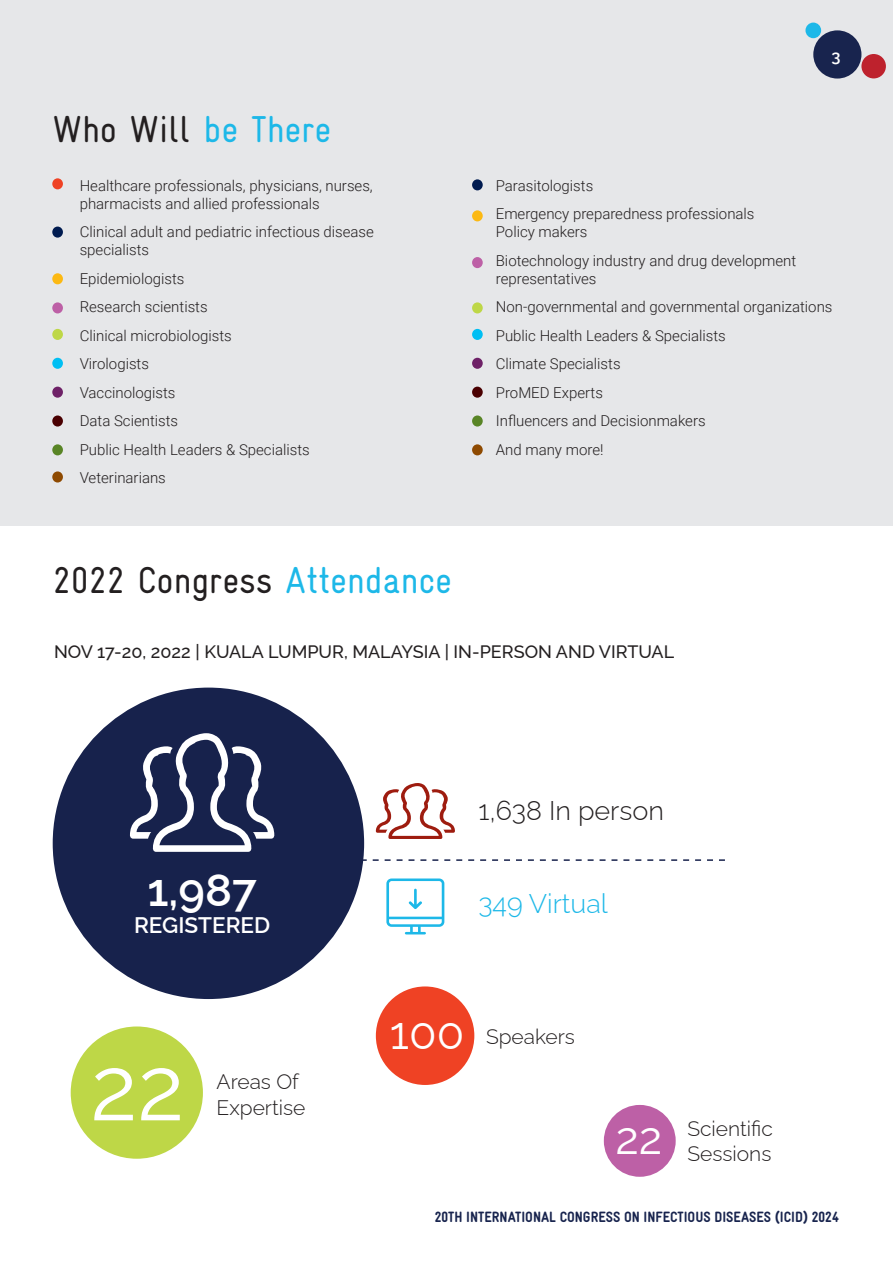
<style>
.page{position:relative;width:893px;height:1263px;background:#fff}
.page>*{position:absolute;margin:0;border:0;box-sizing:border-box;transform-origin:0 0}
.t1{font:90px "Raleway";color:#fff}
.t2{font:600 45px "Raleway";color:#fff}
.t3{font:45px "Raleway";color:#fff}
.t4{font:37.5px "Gravur Condensed";color:#231f20}
.t5{font:300 27px "Raleway";color:#231f20}
.t6{font:300 27px "Raleway";color:#1db8e8}
.t7{font:600 22.5px "Raleway";color:#fff}
.t8{font:300 21px/25.2px "Raleway";color:#231f20}
.t9{font:500 18px "Raleway";color:#231f20}
.t10{font:600 16.5px "Raleway";color:#fff}
.t11{font:300 15px/18px "Roboto";color:#231f20}
.t12{font:900 15px "Gravur Condensed";color:#18244e}
.s1{color:#1db8e8}
</style>
<div class="page">
<div style="left:0;top:0;width:893px;height:525px;background:#e6e7e9"></div>
<div style="left:53px;top:688px;width:311px;height:311px;background:#17224c;border-radius:50%"></div>
<svg style="left:130px;top:733px;width:144px;height:119px"></svg>
<svg style="left:376px;top:783px;width:79px;height:56px"></svg>
<svg style="left:386px;top:878px;width:58px;height:56px"></svg>
<div style="left:69px;top:1025px;width:135px;height:135px;background:#bed747;border-radius:50%"></div>
<div style="left:68px;top:1024px;width:138px;height:137px;border:3px solid #fff;border-radius:50%"></div>
<div style="left:376px;top:986px;width:98px;height:99px;background:#ef4224;border-radius:50%"></div>
<div style="left:604px;top:1105px;width:72px;height:72px;background:#bd60a6;border-radius:50%"></div>
<div style="left:52px;top:178px;width:11px;height:11px;background:#ef4224;border-radius:50%"></div>
<div style="left:52px;top:227px;width:11px;height:11px;background:#001b50;border-radius:50%"></div>
<div style="left:52px;top:273px;width:11px;height:11px;background:#fcb913;border-radius:50%"></div>
<div style="left:52px;top:302px;width:11px;height:11px;background:#bd60a6;border-radius:50%"></div>
<div style="left:52px;top:329px;width:11px;height:11px;background:#bed747;border-radius:50%"></div>
<div style="left:52px;top:358px;width:11px;height:11px;background:#00bff3;border-radius:50%"></div>
<div style="left:52px;top:387px;width:11px;height:11px;background:#6e2167;border-radius:50%"></div>
<div style="left:52px;top:415px;width:11px;height:11px;background:#4a0001;border-radius:50%"></div>
<div style="left:52px;top:444px;width:11px;height:11px;background:#598526;border-radius:50%"></div>
<div style="left:52px;top:471px;width:11px;height:11px;background:#8e4a01;border-radius:50%"></div>
<div style="left:472px;top:179px;width:11px;height:11px;background:#001b50;border-radius:50%"></div>
<div style="left:472px;top:210px;width:11px;height:11px;background:#fcb913;border-radius:50%"></div>
<div style="left:472px;top:257px;width:11px;height:11px;background:#bd60a6;border-radius:50%"></div>
<div style="left:472px;top:302px;width:11px;height:11px;background:#bed747;border-radius:50%"></div>
<div style="left:472px;top:329px;width:11px;height:11px;background:#00bff3;border-radius:50%"></div>
<div style="left:472px;top:358px;width:11px;height:11px;background:#6e2167;border-radius:50%"></div>
<div style="left:472px;top:387px;width:11px;height:11px;background:#4a0001;border-radius:50%"></div>
<div style="left:472px;top:415px;width:11px;height:11px;background:#598526;border-radius:50%"></div>
<div style="left:472px;top:444px;width:11px;height:11px;background:#8e4a01;border-radius:50%"></div>
<div style="left:813px;top:30px;width:48px;height:49px;background:#18244e;border-radius:50%"></div>
<div style="left:861px;top:54px;width:25px;height:24px;background:#be222d;border-radius:50%"></div>
<div style="left:805px;top:23px;width:16px;height:15px;background:#1db8e8;border-radius:50%"></div>
<svg style="left:363px;top:859px;width:362px;height:2px"></svg>
<p class="t4" style="left:53px;top:108px;width:280px">Who Will <span class="s1">be There</span></p>
<p class="t11" style="left:80px;top:176px;width:295px">Healthcare professionals, physicians, nurses, pharmacists and allied professionals</p>
<p class="t11" style="left:80px;top:222px;width:296px">Clinical adult and pediatric infectious disease specialists</p>
<p class="t11" style="left:80px;top:269px;width:106px">Epidemiologists</p>
<p class="t11" style="left:80px;top:297px;width:129px">Research scientists</p>
<p class="t11" style="left:80px;top:326px;width:154px">Clinical microbiologists</p>
<p class="t11" style="left:80px;top:354px;width:71px">Virologists</p>
<p class="t11" style="left:80px;top:383px;width:97px">Vaccinologists</p>
<p class="t11" style="left:80px;top:411px;width:100px">Data Scientists</p>
<p class="t11" style="left:80px;top:440px;width:232px">Public Health Leaders &amp; Specialists</p>
<p class="t11" style="left:80px;top:468px;width:88px">Veterinarians</p>
<p class="t4" style="left:53px;top:558px;width:401px">2022 Congress <span class="s1">Attendance</span></p>
<p class="t10" style="left:831px;top:43px;width:11px">3</p>
<p class="t11" style="left:496px;top:176px;width:99px">Parasitologists</p>
<p class="t11" style="left:496px;top:204px;width:260px">Emergency preparedness professionals</p>
<p class="t11" style="left:496px;top:222px;width:93px">Policy makers</p>
<p class="t11" style="left:496px;top:251px;width:302px">Biotechnology industry and drug development representatives</p>
<p class="t11" style="left:496px;top:297px;width:338px">Non-governmental and governmental organizations</p>
<p class="t11" style="left:496px;top:326px;width:232px">Public Health Leaders &amp; Specialists</p>
<p class="t11" style="left:496px;top:354px;width:126px">Climate Specialists</p>
<p class="t11" style="left:496px;top:383px;width:109px">ProMED Experts</p>
<p class="t11" style="left:496px;top:411px;width:211px">Influencers and Decisionmakers</p>
<p class="t11" style="left:496px;top:440px;width:109px">And many more!</p>
<p class="t9" style="left:54px;top:638px;width:622px">NOV 17-20, 2022 | KUALA LUMPUR, MALAYSIA | IN-PERSON AND VIRTUAL</p>
<p class="t2" style="left:147px;top:854px;width:111px">1,987</p>
<p class="t7" style="left:134px;top:907px;width:138px">REGISTERED</p>
<p class="t1" style="left:90px;top:1017px;width:95px">22</p>
<p class="t8" style="left:217px;top:1067px;width:90px">Areas Of<br>Expertise</p>
<p class="t5" style="left:478px;top:789px;width:187px">1,638 In person</p>
<p class="t6" style="left:478px;top:882px;width:131px">349 Virtual</p>
<p class="t3" style="left:390px;top:997px;width:76px">100</p>
<p class="t8" style="left:486px;top:1022px;width:90px">Speakers</p>
<p class="t3" style="left:615px;top:1102px;width:48px">22</p>
<p class="t8" style="left:687px;top:1113px;width:87px">Scientific<br>Sessions</p>
<p class="t12" style="left:435px;top:1209px;width:406px">20TH INTERNATIONAL CONGRESS ON INFECTIOUS DISEASES (ICID) 2024</p>
</div>
